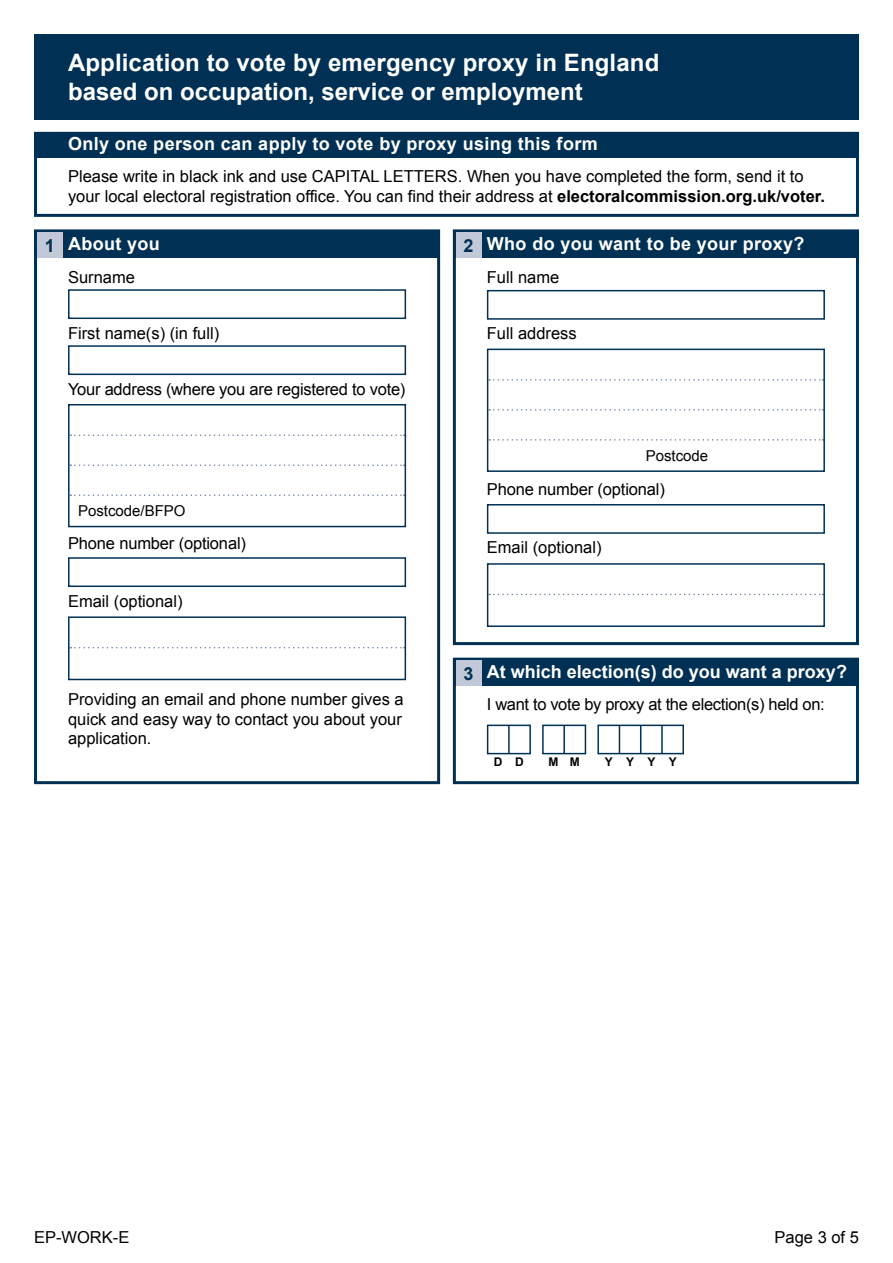
<style>
.page{position:relative;width:893px;height:1263px;background:#fff}
.page>*{position:absolute;margin:0;border:0;box-sizing:border-box;transform-origin:0 0}
.t1{font:700 24px/28.8px "Arial";letter-spacing:.005em;color:#fff}
.t2{font:700 18px "Arial";letter-spacing:.02em;color:#fff}
.t3{font:700 18px "Arial";color:#fff}
.t4{font:16.5px/19.5px "Arial";color:#000}
.t5{font:16.5px "Arial";letter-spacing:-.02em;color:#000}
.t6{font:15px "Arial";color:#000}
.t7{font:700 12px "Arial";color:#000}
.s1{font-weight:700}
.s2{color:#003154}
</style>
<div class="page">
<div style="left:34px;top:34px;width:825px;height:85px;background:#003154"></div>
<div style="left:34px;top:229px;width:406px;height:555px;border:3px solid #003154"></div>
<div style="left:63px;top:232px;width:377px;height:26px;background:#003154"></div>
<div style="left:37px;top:232px;width:26px;height:26px;background:#c1c8d8"></div>
<div style="left:68px;top:289px;width:338px;height:30px;background:#fff;border:2px solid #003154"></div>
<div style="left:68px;top:345px;width:338px;height:30px;background:#fff;border:2px solid #003154"></div>
<svg style="left:71px;top:434px;width:331px;height:2px"></svg>
<svg style="left:71px;top:464px;width:331px;height:2px"></svg>
<svg style="left:71px;top:494px;width:331px;height:2px"></svg>
<div style="left:68px;top:404px;width:338px;height:123px;border:2px solid #003154"></div>
<div style="left:68px;top:557px;width:338px;height:30px;background:#fff;border:2px solid #003154"></div>
<svg style="left:71px;top:647px;width:331px;height:1px"></svg>
<div style="left:68px;top:616px;width:338px;height:64px;border:2px solid #003154"></div>
<div style="left:453px;top:229px;width:406px;height:416px;border:3px solid #003154"></div>
<div style="left:456px;top:232px;width:403px;height:26px;background:#003154"></div>
<div style="left:456px;top:232px;width:25px;height:26px;background:#c1c8d8"></div>
<div style="left:487px;top:290px;width:338px;height:30px;background:#fff;border:2px solid #003154"></div>
<svg style="left:490px;top:379px;width:331px;height:2px"></svg>
<svg style="left:490px;top:409px;width:331px;height:2px"></svg>
<svg style="left:490px;top:439px;width:331px;height:2px"></svg>
<div style="left:487px;top:349px;width:338px;height:123px;border:2px solid #003154"></div>
<div style="left:487px;top:504px;width:338px;height:30px;background:#fff;border:2px solid #003154"></div>
<svg style="left:490px;top:594px;width:331px;height:1px"></svg>
<div style="left:487px;top:563px;width:338px;height:64px;border:2px solid #003154"></div>
<div style="left:453px;top:658px;width:406px;height:126px;border:3px solid #003154"></div>
<div style="left:456px;top:661px;width:403px;height:25px;background:#003154"></div>
<div style="left:456px;top:661px;width:25px;height:25px;background:#c1c8d8"></div>
<div style="left:597px;top:725px;width:87px;height:29px;background:#fff;border:2px solid #003154"></div>
<svg style="left:619px;top:725px;width:1px;height:28px"></svg>
<svg style="left:640px;top:725px;width:1px;height:28px"></svg>
<hr style="left:661px;top:725px;width:2px;height:28px;background:#003154">
<div style="left:542px;top:725px;width:44px;height:29px;background:#fff;border:2px solid #003154"></div>
<hr style="left:563px;top:725px;width:2px;height:28px;background:#003154">
<div style="left:487px;top:725px;width:44px;height:29px;background:#fff;border:2px solid #003154"></div>
<hr style="left:508px;top:725px;width:2px;height:28px;background:#003154">
<div style="left:34px;top:132px;width:825px;height:85px;border:3px solid #003154"></div>
<div style="left:34px;top:132px;width:825px;height:25px;background:#003154"></div>
<h1 class="t1" style="left:68px;top:49px;width:593px">Application to vote by emergency proxy in England based on occupation, service or employment</h1>
<h2 class="t2" style="left:68px;top:132px;width:531px">Only one person can apply to vote by proxy using this form</h2>
<p class="t4" style="left:68px;top:167px;width:758px">Please write in black ink and use CAPITAL LETTERS. When you have completed the form, send it to your local electoral registration office. You can find their address at <span class="s1">electoralcommission.org.uk/voter.</span></p>
<h2 class="t2" style="left:45px;top:232px;width:117px"><span class="s2">1</span> About you</h2>
<p class="t4" style="left:68px;top:267px;width:68px">Surname</p>
<h2 class="t2" style="left:464px;top:232px;width:342px"><span class="s2">2</span> Who do you want to be your proxy?</h2>
<p class="t4" style="left:487px;top:268px;width:74px">Full name</p>
<p class="t4" style="left:68px;top:323px;width:153px">First name(s) (in full)</p>
<p class="t4" style="left:68px;top:379px;width:339px">Your address (where you are registered to vote)</p>
<p class="t6" style="left:78px;top:501px;width:109px">Postcode/BFPO</p>
<p class="t4" style="left:68px;top:533px;width:179px">Phone number (optional)</p>
<p class="t4" style="left:68px;top:591px;width:116px">Email (optional)</p>
<p class="t4" style="left:68px;top:690px;width:337px;text-align:justify">Providing an email and phone number gives a quick and easy way to contact you about your application.</p>
<p class="t4" style="left:487px;top:324px;width:91px">Full address</p>
<p class="t6" style="left:646px;top:446px;width:64px">Postcode</p>
<p class="t4" style="left:487px;top:480px;width:179px">Phone number (optional)</p>
<p class="t4" style="left:487px;top:538px;width:116px">Email (optional)</p>
<h2 class="t3" style="left:464px;top:660px;width:385px"><span class="s2">3</span> At which election(s) do you want a proxy?</h2>
<p class="t5" style="left:487px;top:693px;width:339px">I want to vote by proxy at the election(s) held on:</p>
<p class="t7" style="left:494px;top:754px;width:31px">D D</p>
<p class="t7" style="left:549px;top:754px;width:33px">M M</p>
<p class="t7" style="left:605px;top:754px;width:73px">YYYY</p>
<p class="t4" style="left:34px;top:1228px;width:97px">EP-WORK-E</p>
<p class="t4" style="left:774px;top:1228px;width:86px">Page 3 of 5</p>
</div>
